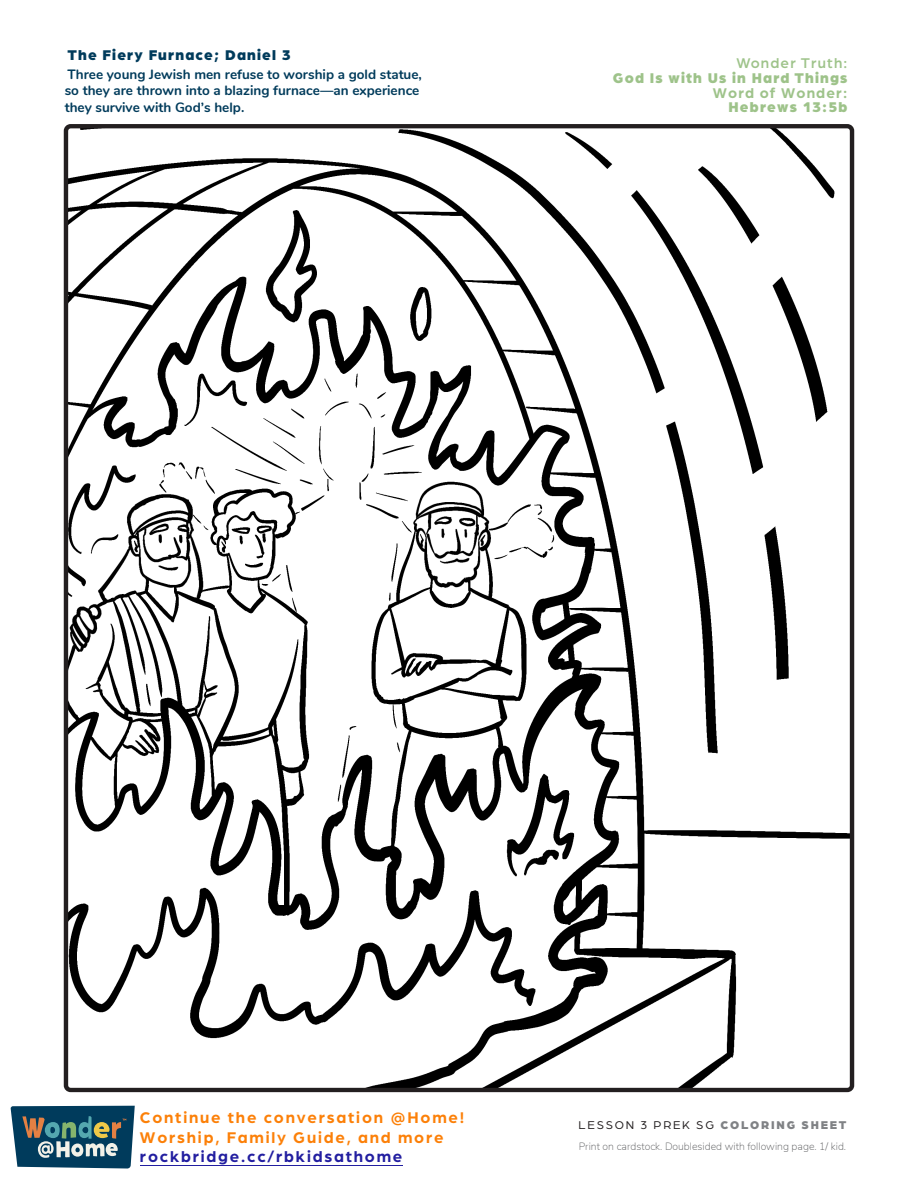
<style>
.page{position:relative;width:918px;height:1188px;background:#fff}
.page>*{position:absolute;margin:0;border:0;box-sizing:border-box;transform-origin:0 0}
.t1{font:700 16.5px/19.8px "Arboria";letter-spacing:.11em;color:#fc8008}
.t2{font:700 16.5px "Arboria";letter-spacing:.11em;color:#221ea0}
.Episode_Title{font:900 15px/15px "Arboria";letter-spacing:.08em;color:#9ec38a;text-align:right}
.Episode_Title-2{font:900 15px "Arboria";letter-spacing:.08em;color:#003b5b}
.Episode_Title-3{font:700 13.5px/16.2px "Nunito";color:#003b5b}
.Episode_number{font:12px "Arboria";letter-spacing:.15em;color:#231f20}
.t3{font:200 10.5px "Nunito";color:#57585a}
.s1{font-weight:500}
.s2{font-weight:700}
.s3{font-weight:900;color:#808285}
</style>
<div class="page">
<img style="left:69px;top:129px;width:780px;height:958px">
<div style="left:64px;top:124px;width:790px;height:968px;border:4px solid #231f20;border-radius:5px"></div>
<svg style="left:11px;top:1106px;width:124px;height:63px;background:#3c6575"></svg>
<hr style="left:140px;top:1165px;width:262px;height:1px;background:#221ea0">
<p class="Episode_Title-2" style="left:68px;top:44px;width:225px">The Fiery Furnace; Daniel 3</p>
<p class="Episode_Title-3" style="left:65px;top:66px;width:359px">Three young Jewish men refuse to worship a gold statue, so they are thrown into a blazing furnace—an experience they survive with God’s help.</p>
<p class="Episode_Title" style="left:613px;top:54px;width:236px"><span class="s1">Wonder Truth:<br></span>God Is with Us in Hard Things<br><span class="s2">Word of Wonder:<br></span>Hebrews 13:5b</p>
<p class="t1" style="left:140px;top:1106px;width:326px">Continue the conversation @Home!<br>Worship, Family Guide, and more</p>
<p class="t2" style="left:140px;top:1146px;width:264px">rockbridge.cc/rbkidsathome</p>
<p class="Episode_number" style="left:579px;top:1117px;width:270px">LESSON 3 PREK SG <span class="s3">COLORING SHEET</span></p>
<p class="t3" style="left:579px;top:1139px;width:269px">Print on cardstock. Doublesided with following page. 1/ kid.</p>
</div>
